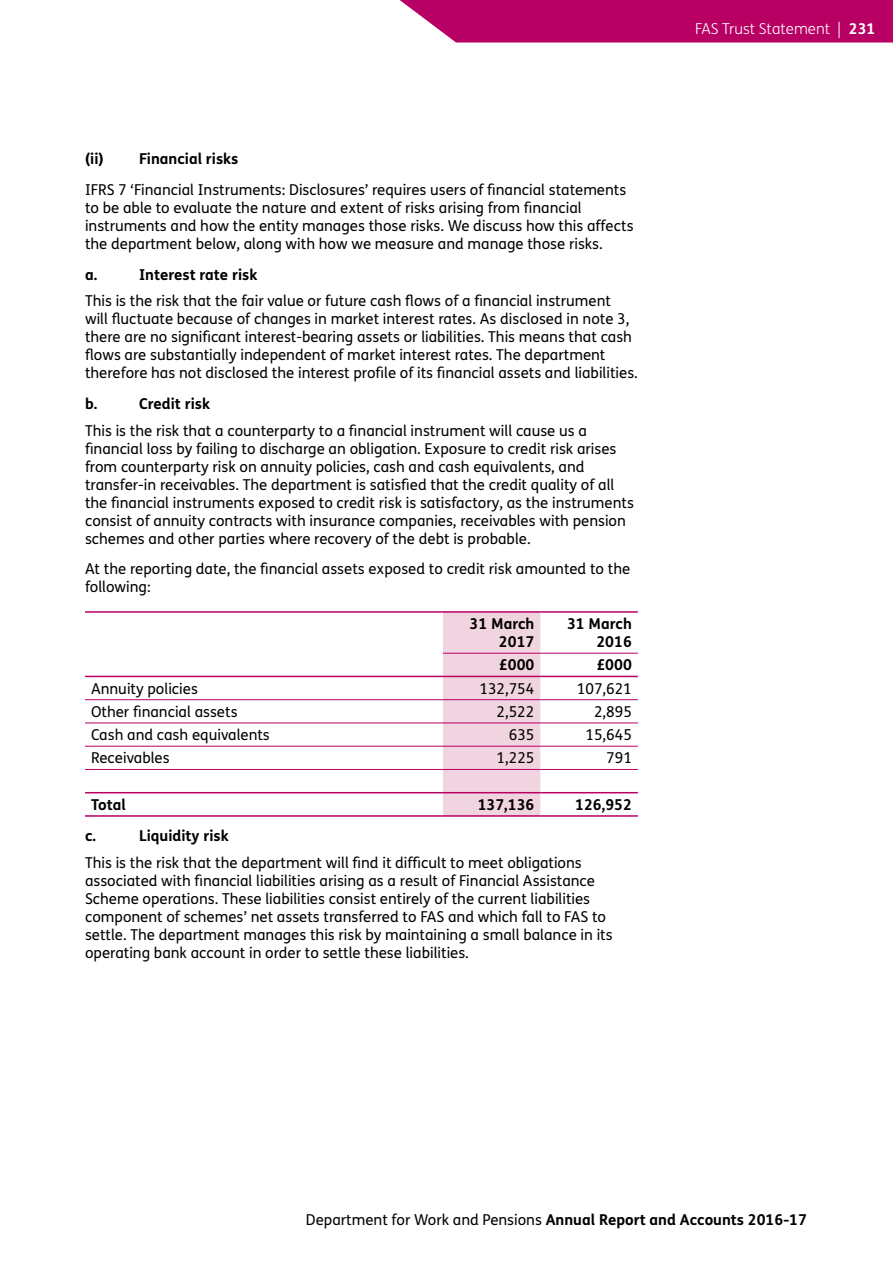
<style>
.page{position:relative;width:893px;height:1263px;background:#fff}
.page>*{position:absolute;margin:0;border:0;box-sizing:border-box;transform-origin:0 0}
.body{font:15px/18px "FS Me 2";color:#000}
.body-2{font:15px/18px "FS Me Bold 2";color:#000;text-align:right}
.t1{font:300 15px "FS Me";color:#fff}
.s1{font-family:"FS Me Bold 2";font-weight:400}
.s2{font-family:"FS Me 2"}
</style>
<div class="page">
<svg style="left:400px;top:0;width:493px;height:43px;background:#bc116e"></svg>
<div style="left:443px;top:613px;width:97px;height:202px;background:#f0d4e0"></div>
<hr style="left:85px;top:611px;width:358px;height:2px;background:#b80064">
<hr style="left:443px;top:611px;width:97px;height:2px;background:#b80064">
<hr style="left:540px;top:611px;width:98px;height:2px;background:#b80064">
<hr style="left:443px;top:653px;width:97px;height:1px;background:#b80064">
<hr style="left:540px;top:653px;width:98px;height:1px;background:#b80064">
<hr style="left:85px;top:676px;width:358px;height:1px;background:#b80064">
<hr style="left:443px;top:676px;width:97px;height:1px;background:#b80064">
<hr style="left:540px;top:676px;width:98px;height:1px;background:#b80064">
<hr style="left:85px;top:699px;width:358px;height:1px;background:#b80064">
<hr style="left:85px;top:722px;width:358px;height:1px;background:#b80064">
<hr style="left:85px;top:746px;width:358px;height:1px;background:#b80064">
<hr style="left:443px;top:699px;width:97px;height:1px;background:#b80064">
<hr style="left:540px;top:699px;width:98px;height:1px;background:#b80064">
<hr style="left:443px;top:722px;width:97px;height:1px;background:#b80064">
<hr style="left:540px;top:722px;width:98px;height:1px;background:#b80064">
<hr style="left:443px;top:746px;width:97px;height:1px;background:#b80064">
<hr style="left:540px;top:746px;width:98px;height:1px;background:#b80064">
<hr style="left:85px;top:769px;width:358px;height:1px;background:#b80064">
<hr style="left:443px;top:769px;width:97px;height:1px;background:#b80064">
<hr style="left:540px;top:769px;width:98px;height:1px;background:#b80064">
<hr style="left:85px;top:792px;width:358px;height:1px;background:#b80064">
<hr style="left:85px;top:815px;width:358px;height:2px;background:#b80064">
<hr style="left:443px;top:792px;width:97px;height:1px;background:#b80064">
<hr style="left:540px;top:792px;width:98px;height:1px;background:#b80064">
<hr style="left:443px;top:815px;width:97px;height:2px;background:#b80064">
<hr style="left:540px;top:815px;width:98px;height:2px;background:#b80064">
<p class="body-2" style="left:85px;top:149px;width:20px">(ii)</p>
<p class="body-2" style="left:139px;top:149px;width:101px">Financial risks</p>
<p class="body" style="left:85px;top:181px;width:550px">IFRS 7 ‘Financial Instruments: Disclosures’ requires users of financial statements to be able to evaluate the nature and extent of risks arising from financial instruments and how the entity manages those risks. We discuss how this affects the department below, along with how we measure and manage those risks.</p>
<p class="body-2" style="left:85px;top:265px;width:14px">a.</p>
<p class="body-2" style="left:139px;top:265px;width:120px">Interest rate risk</p>
<p class="body" style="left:85px;top:292px;width:554px">This is the risk that the fair value or future cash flows of a financial instrument<br>will fluctuate because of changes in market interest rates. As disclosed in note 3, there are no significant interest-bearing assets or liabilities. This means that cash flows are substantially independent of market interest rates. The department therefore has not disclosed the interest profile of its financial assets and liabilities.</p>
<p class="body-2" style="left:85px;top:394px;width:14px">b.</p>
<p class="body-2" style="left:139px;top:394px;width:73px">Credit risk</p>
<p class="body" style="left:85px;top:421px;width:550px">This is the risk that a counterparty to a financial instrument will cause us a financial loss by failing to discharge an obligation. Exposure to credit risk arises from counterparty risk on annuity policies, cash and cash equivalents, and transfer-in receivables. The department is satisfied that the credit quality of all the financial instruments exposed to credit risk is satisfactory, as the instruments consist of annuity contracts with insurance companies, receivables with pension schemes and other parties where recovery of the debt is probable.</p>
<p class="body" style="left:85px;top:560px;width:547px">At the reporting date, the financial assets exposed to credit risk amounted to the following:</p>
<p class="body-2" style="left:470px;top:614px;width:66px">31 March<br>2017</p>
<p class="body-2" style="left:567px;top:614px;width:66px">31 March<br>2016</p>
<p class="body-2" style="left:499px;top:655px;width:37px">£000</p>
<p class="body-2" style="left:596px;top:655px;width:37px">£000</p>
<p class="body" style="left:91px;top:679px;width:108px">Annuity policies</p>
<p class="body" style="left:479px;top:679px;width:56px">132,754</p>
<p class="body" style="left:577px;top:679px;width:56px">107,621</p>
<p class="body" style="left:91px;top:702px;width:148px">Other financial assets</p>
<p class="body" style="left:497px;top:702px;width:39px">2,522</p>
<p class="body" style="left:594px;top:702px;width:39px">2,895</p>
<p class="body" style="left:91px;top:726px;width:180px">Cash and cash equivalents</p>
<p class="body" style="left:509px;top:726px;width:27px">635</p>
<p class="body" style="left:585px;top:726px;width:48px">15,645</p>
<p class="body" style="left:91px;top:749px;width:80px">Receivables</p>
<p class="body" style="left:497px;top:749px;width:39px">1,225</p>
<p class="body" style="left:606px;top:749px;width:27px">791</p>
<p class="body-2" style="left:91px;top:795px;width:36px">Total</p>
<p class="body-2" style="left:478px;top:795px;width:58px">137,136</p>
<p class="body-2" style="left:575px;top:795px;width:58px">126,952</p>
<p class="body-2" style="left:85px;top:826px;width:13px">c.</p>
<p class="body-2" style="left:139px;top:826px;width:91px">Liquidity risk</p>
<p class="body" style="left:85px;top:853px;width:529px">This is the risk that the department will find it difficult to meet obligations associated with financial liabilities arising as a result of Financial Assistance Scheme operations. These liabilities consist entirely of the current liabilities component of schemes’ net assets transferred to FAS and which fall to FAS to settle. The department manages this risk by maintaining a small balance in its operating bank account in order to settle these liabilities.</p>
<p class="t1" style="left:695px;top:18px;width:182px">FAS Trust Statement | <span class="s1">231</span></p>
<p class="body-2" style="left:306px;top:1210px;width:502px"><span class="s2">Department for Work and Pensions</span> Annual Report and Accounts 2016-17</p>
</div>
